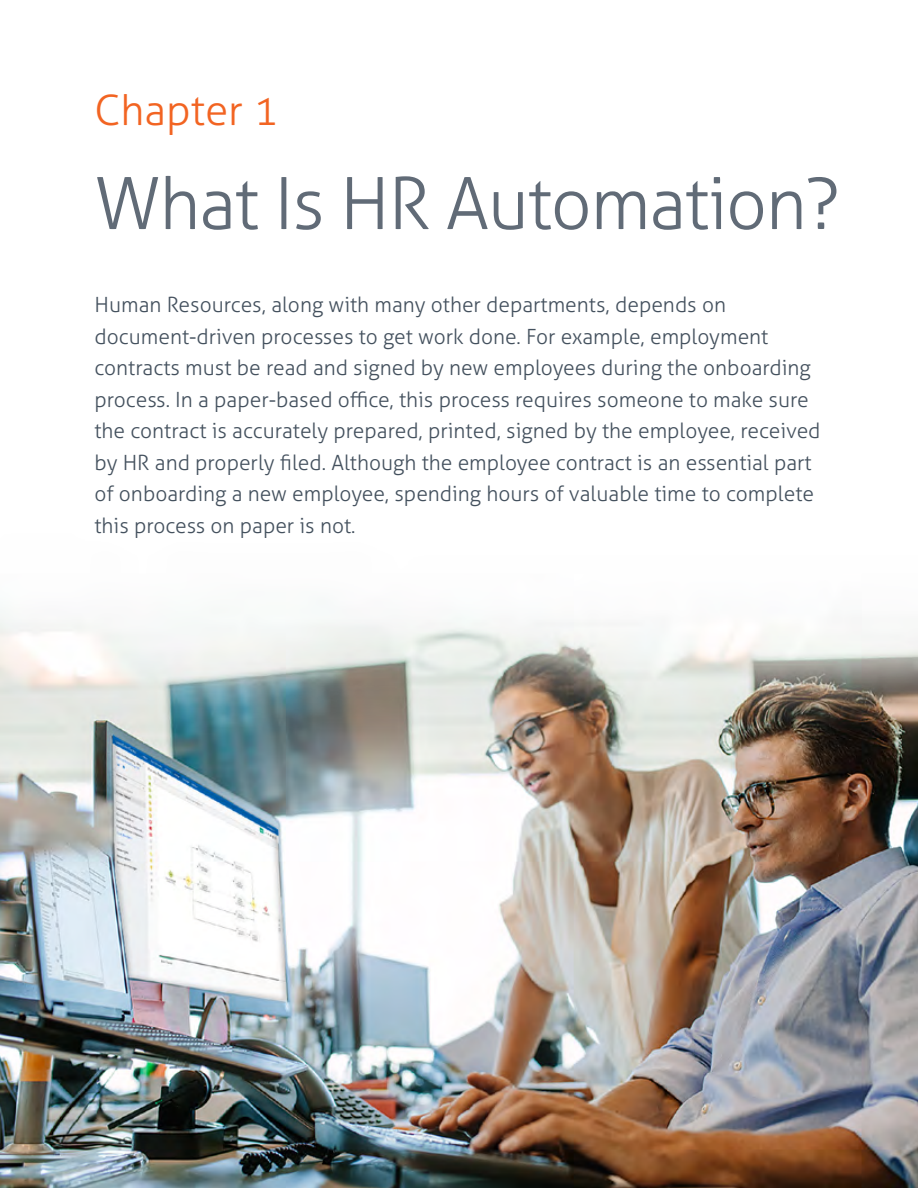
<style>
.page{position:relative;width:918px;height:1188px;background:#fff}
.page>*{position:absolute;margin:0;border:0;box-sizing:border-box;transform-origin:0 0}
.t1{font:300 72px "Aller";letter-spacing:-.02em;color:#616b77}
.t2{font:300 42px "Aller";color:#f26422}
.t3{font:300 21px/31.5px "Aller";color:#44515e}
</style>
<div class="page">
<img style="left:0;top:611px;width:918px;height:577px">
<h2 class="t2" style="left:94px;top:85px;width:186px">Chapter 1</h2>
<h1 class="t1" style="left:94px;top:160px;width:747px">What Is HR Automation?</h1>
<p class="t3" style="left:94px;top:289px;width:728px">Human Resources, along with many other departments, depends on document-driven processes to get work done. For example, employment contracts must be read and signed by new employees during the onboarding process. In a paper-based office, this process requires someone to make sure the contract is accurately prepared, printed, signed by the employee, received by HR and properly filed. Although the employee contract is an essential part of onboarding a new employee, spending hours of valuable time to complete this process on paper is not.</p>
</div>
